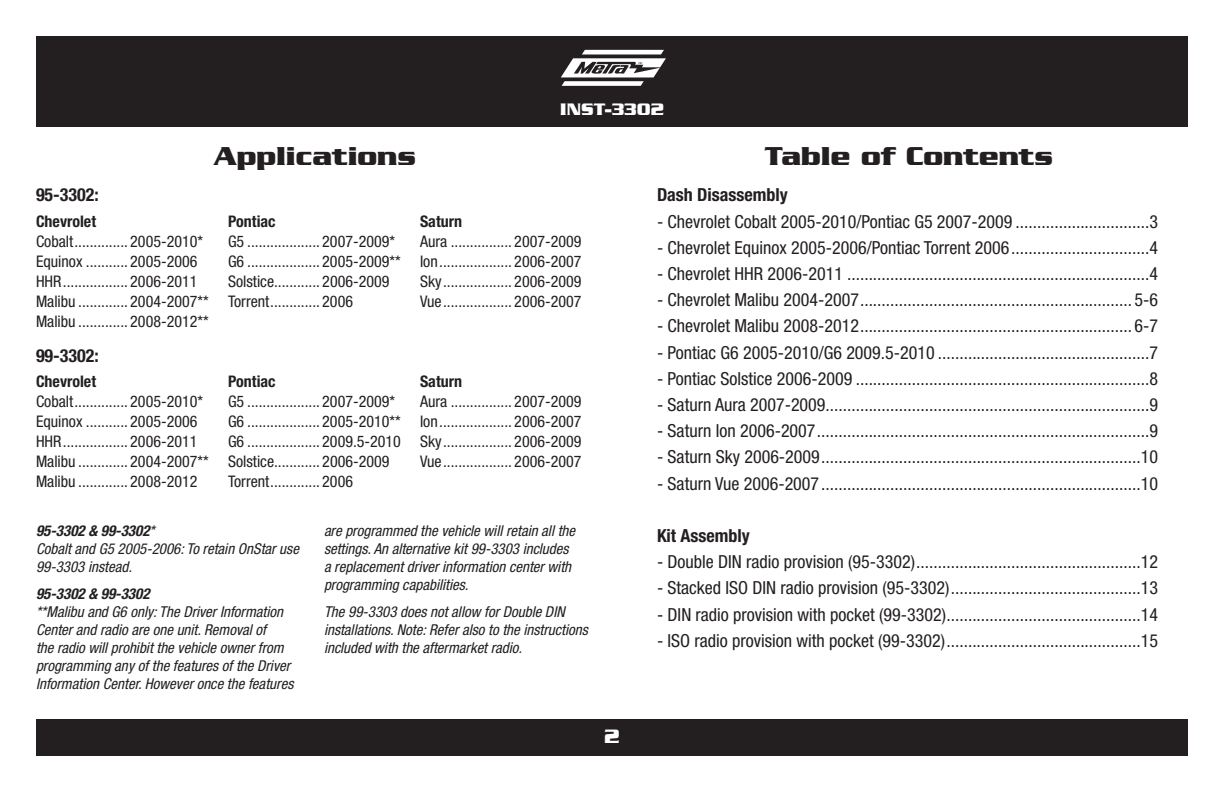
<style>
.page{position:relative;width:1224px;height:792px;background:#fff}
.page>*{position:absolute;margin:0;border:0;box-sizing:border-box;transform-origin:0 0}
.t1{font:700 28px "Serpentine";color:#231f20}
.t2{font:700 20px "Serpentine D";color:#fff}
.t3{font:condensed 18px "Helvetica Neue";color:#231f20}
.t4{font:700 condensed 18px "Helvetica Neue";color:#231f20}
.t5{font:700 18px "Serpentine";color:#fff}
.t6{font:condensed 16px/20px "Helvetica Neue";color:#231f20}
.t7{font:700 condensed 16px "Helvetica Neue";color:#231f20}
.t8{font:italic condensed 15px/18px "Helvetica Neue";color:#231f20}
.t9{font:italic 700 condensed 15px "Helvetica Neue";color:#231f20}
.s1{font-weight:700}
</style>
<div class="page">
<div style="left:36px;top:36px;width:1152px;height:91px;background:#231f20"></div>
<svg style="left:561px;top:50px;width:105px;height:36px"></svg>
<div style="left:36px;top:719px;width:1152px;height:37px;background:#231f20"></div>
<p class="t5" style="left:560px;top:99px;width:106px">INST-3302</p>
<p class="t4" style="left:36px;top:184px;width:64px">95-3302:</p>
<h1 class="t1" style="left:214px;top:140px;width:204px">Applications</h1>
<p class="t7" style="left:36px;top:212px;width:62px">Chevrolet</p>
<p class="t6" style="left:36px;top:231px;width:174px">Cobalt .............. 2005-2010* Equinox ........... 2005-2006<br>HHR ................. 2006-2011<br>Malibu ............. 2004-2007** Malibu ............. 2008-2012**</p>
<p class="t4" style="left:36px;top:345px;width:64px">99-3302:</p>
<p class="t7" style="left:36px;top:371px;width:62px">Chevrolet</p>
<p class="t6" style="left:36px;top:391px;width:174px">Cobalt .............. 2005-2010* Equinox ........... 2005-2006<br>HHR ................. 2006-2011<br>Malibu ............. 2004-2007** Malibu ............. 2008-2012</p>
<p class="t7" style="left:228px;top:212px;width:49px">Pontiac</p>
<p class="t6" style="left:228px;top:231px;width:174px">G5 ................... 2007-2009* G6 ................... 2005-2009** Solstice............ 2006-2009<br>Torrent ............. 2006</p>
<p class="t7" style="left:420px;top:212px;width:44px">Saturn</p>
<p class="t6" style="left:420px;top:231px;width:163px;text-align:justify">Aura ................ 2007-2009<br>Ion ................... 2006-2007<br>Sky .................. 2006-2009<br>Vue .................. 2006-2007</p>
<p class="t7" style="left:228px;top:371px;width:49px">Pontiac</p>
<p class="t6" style="left:228px;top:391px;width:174px">G5 ................... 2007-2009* G6 ................... 2005-2010** G6 ................... 2009.5-2010<br>Solstice............ 2006-2009<br>Torrent ............. 2006</p>
<p class="t7" style="left:420px;top:371px;width:44px">Saturn</p>
<p class="t6" style="left:420px;top:391px;width:163px;text-align:justify">Aura ................ 2007-2009<br>Ion ................... 2006-2007<br>Sky .................. 2006-2009<br>Vue .................. 2006-2007</p>
<p class="t8" style="left:36px;top:522px;width:264px"><span class="s1">95-3302 &amp; 99-3302</span>*<br>Cobalt and G5 2005-2006: To retain OnStar use<br>99-3303 instead.</p>
<p class="t9" style="left:36px;top:585px;width:115px">95-3302 &amp; 99-3302</p>
<p class="t8" style="left:36px;top:603px;width:259px">**Malibu and G6 only: The Driver Information Center and radio are one unit. Removal of<br>the radio will prohibit the vehicle owner from programming any of the features of the Driver Information Center. However once the features</p>
<p class="t8" style="left:324px;top:522px;width:253px">are programmed the vehicle will retain all the settings. An alternative kit 99-3303 includes a replacement driver information center with programming capabilities.</p>
<p class="t8" style="left:324px;top:603px;width:265px">The 99-3303 does not allow for Double DIN installations. Note: Refer also to the instructions included with the aftermarket radio.</p>
<p class="t2" style="left:604px;top:726px;width:18px">2</p>
<h1 class="t1" style="left:765px;top:140px;width:290px">Table of Contents</h1>
<p class="t4" style="left:657px;top:184px;width:132px">Dash Disassembly</p>
<p class="t3" style="left:657px;top:211px;width:503px">- Chevrolet Cobalt 2005-2010/Pontiac G5 2007-2009 ...............................3</p>
<p class="t3" style="left:657px;top:237px;width:503px">- Chevrolet Equinox 2005-2006/Pontiac Torrent 2006 ................................4</p>
<p class="t3" style="left:657px;top:263px;width:503px">- Chevrolet HHR 2006-2011 ......................................................................4</p>
<p class="t3" style="left:657px;top:289px;width:503px">- Chevrolet Malibu 2004-2007 ............................................................... 5-6</p>
<p class="t3" style="left:657px;top:316px;width:503px">- Chevrolet Malibu 2008-2012 ............................................................... 6-7</p>
<p class="t3" style="left:657px;top:342px;width:503px">- Pontiac G6 2005-2010/G6 2009.5-2010 .................................................7</p>
<p class="t3" style="left:657px;top:368px;width:503px">- Pontiac Solstice 2006-2009 ....................................................................8</p>
<p class="t3" style="left:657px;top:394px;width:503px">- Saturn Aura 2007-2009...........................................................................9</p>
<p class="t3" style="left:657px;top:420px;width:503px">- Saturn Ion 2006-2007 .............................................................................9</p>
<p class="t3" style="left:657px;top:447px;width:503px">- Saturn Sky 2006-2009 ..........................................................................10</p>
<p class="t3" style="left:657px;top:473px;width:503px">- Saturn Vue 2006-2007 ..........................................................................10</p>
<p class="t4" style="left:657px;top:525px;width:94px">Kit Assembly</p>
<p class="t3" style="left:657px;top:552px;width:503px">- Double DIN radio provision (95-3302) ....................................................12</p>
<p class="t3" style="left:657px;top:578px;width:503px">- Stacked ISO DIN radio provision (95-3302) ............................................13</p>
<p class="t3" style="left:657px;top:604px;width:503px">- DIN radio provision with pocket (99-3302) .............................................14</p>
<p class="t3" style="left:657px;top:630px;width:503px">- ISO radio provision with pocket (99-3302) .............................................15</p>
</div>
